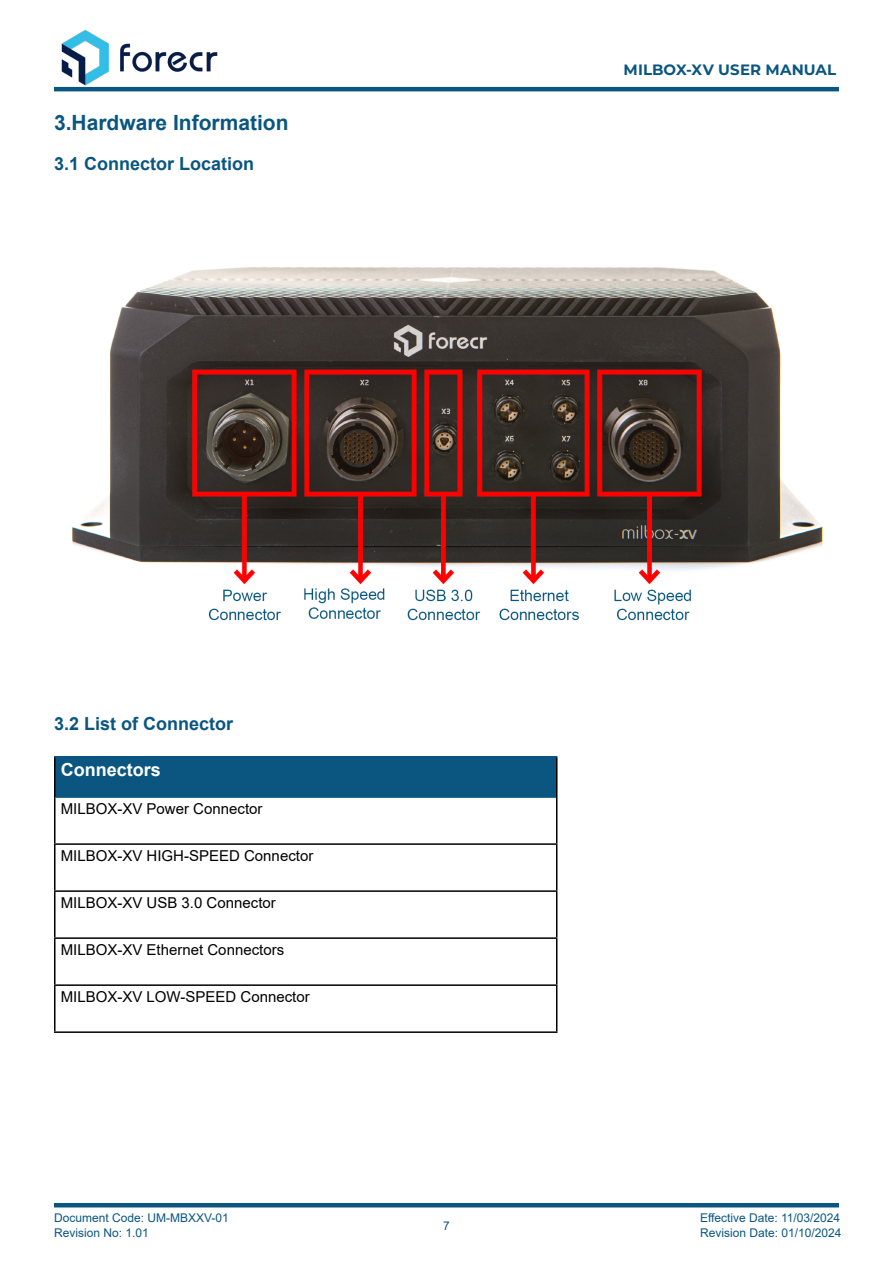
<style>
.page{position:relative;width:893px;height:1263px;background:#fff}
.page>*{position:absolute;margin:0;border:0;box-sizing:border-box;transform-origin:0 0}
.heading{font:700 21px "Arial";color:#0a5681}
.subheading1{font:700 18px "Arial";color:#0a5681}
.body{font:700 18px "Arial";color:#fff}
.body-2{font:15px "Arial";color:#000}
.t1{font:700 15px "Montserrat";letter-spacing:.01em;color:#0a5681}
.t2{font:12px/14.4px "Arial";color:#0a5681}
</style>
<div class="page">
<hr style="left:54px;top:87px;width:785px;height:4px;background:#0a5681">
<hr style="left:54px;top:1203px;width:785px;height:4px;background:#0a5681">
<img style="left:54px;top:29px;width:170px;height:58px">
<img style="left:72px;top:267px;width:751px;height:354px">
<div style="left:55px;top:757px;width:502px;height:40px;background:#0a5681"></div>
<hr style="left:54px;top:756px;width:503px;height:1px;background:#0a5681">
<hr style="left:56px;top:796px;width:500px;height:2px;background:#0a5681">
<hr style="left:54px;top:757px;width:2px;height:40px;background:#000">
<hr style="left:556px;top:757px;width:1px;height:40px;background:#000">
<hr style="left:54px;top:797px;width:2px;height:46px;background:#000">
<hr style="left:556px;top:797px;width:1px;height:46px;background:#000">
<hr style="left:54px;top:843px;width:503px;height:2px;background:#000">
<hr style="left:54px;top:845px;width:2px;height:45px;background:#000">
<hr style="left:556px;top:845px;width:1px;height:45px;background:#000">
<hr style="left:54px;top:890px;width:503px;height:2px;background:#000">
<hr style="left:54px;top:892px;width:2px;height:45px;background:#000">
<hr style="left:556px;top:892px;width:1px;height:45px;background:#000">
<hr style="left:54px;top:937px;width:503px;height:2px;background:#000">
<hr style="left:54px;top:939px;width:2px;height:45px;background:#000">
<hr style="left:556px;top:939px;width:1px;height:45px;background:#000">
<hr style="left:54px;top:984px;width:503px;height:2px;background:#000">
<hr style="left:54px;top:986px;width:2px;height:45px;background:#000">
<hr style="left:556px;top:986px;width:1px;height:45px;background:#000">
<hr style="left:54px;top:1031px;width:503px;height:2px;background:#000">
<p class="heading" style="left:54px;top:108px;width:236px">3.Hardware Information</p>
<p class="subheading1" style="left:54px;top:151px;width:202px">3.1 Connector Location</p>
<p class="subheading1" style="left:54px;top:711px;width:181px">3.2 List of Connector</p>
<p class="body" style="left:61px;top:757px;width:102px">Connectors</p>
<p class="body-2" style="left:61px;top:798px;width:203px">MILBOX-XV Power Connector</p>
<p class="body-2" style="left:61px;top:845px;width:254px">MILBOX-XV HIGH-SPEED Connector</p>
<p class="body-2" style="left:61px;top:892px;width:217px">MILBOX-XV USB 3.0 Connector</p>
<p class="body-2" style="left:61px;top:939px;width:225px">MILBOX-XV Ethernet Connectors</p>
<p class="body-2" style="left:61px;top:986px;width:250px">MILBOX-XV LOW-SPEED Connector</p>
<p class="t1" style="left:623px;top:59px;width:214px">MILBOX-XV USER MANUAL</p>
<p class="t2" style="left:54px;top:1211px;width:176px">Document Code: UM-MBXXV-01<br>Revision No: 1.01</p>
<p class="t2" style="left:700px;top:1211px;width:143px">Effective Date: 11/03/2024<br>Revision Date: 01/10/2024</p>
<p class="t2" style="left:443px;top:1218px;width:8px">7</p>
</div>
